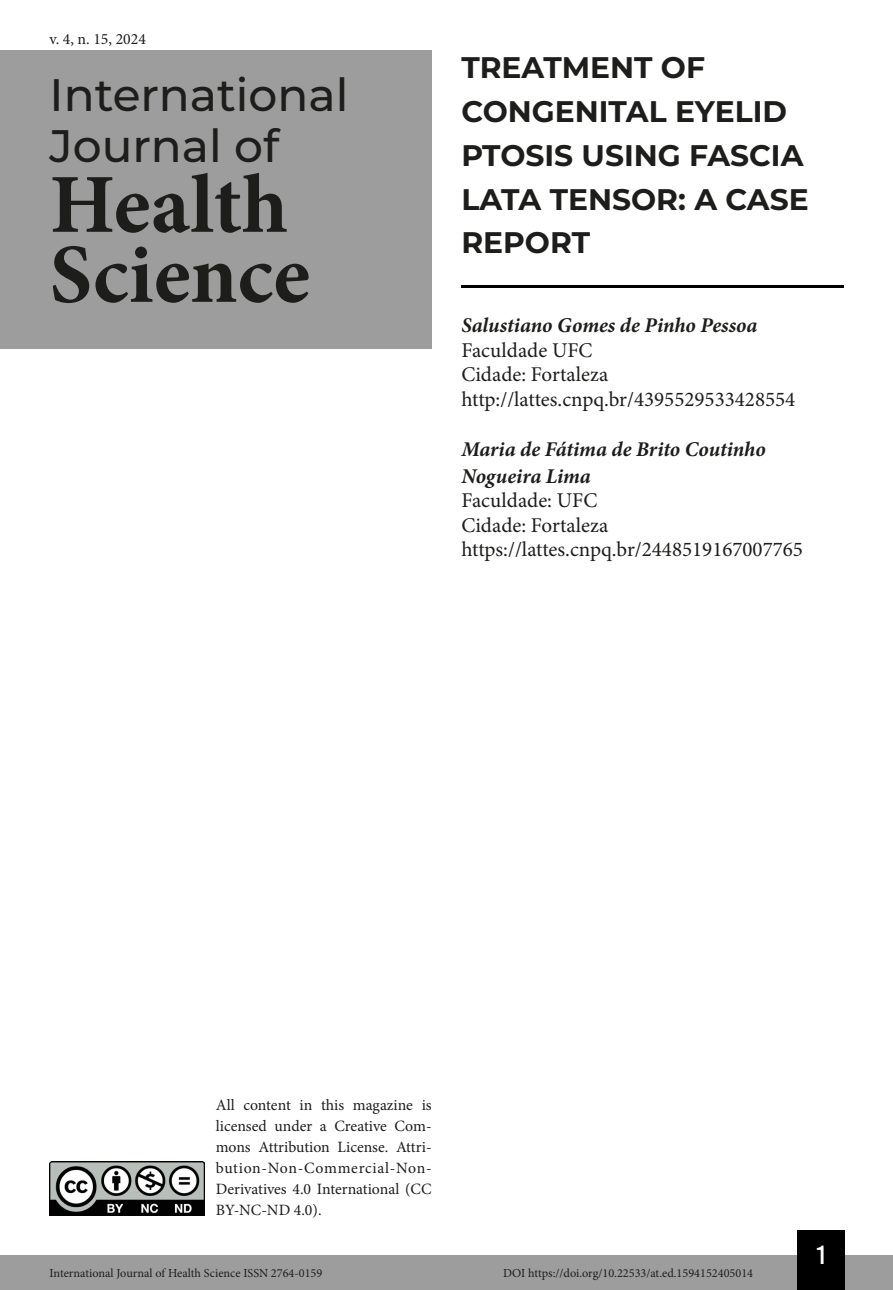
<style>
.page{position:relative;width:893px;height:1290px;background:#fff}
.page>*{position:absolute;margin:0;border:0;box-sizing:border-box;transform-origin:0 0}
.t1{font:700 84px/70px "Minion Pro";color:#1d1d1b}
.t2{font:500 45.5px/50.8px "Montserrat";color:#1d1d1b}
.Título_Artigo{font:700 29.75px/43.8px "Montserrat";color:#1d1d1b}
.t3{font:26.25px "Bebas Kai";color:#fff}
.Infos_autor{font:21px "Minion Pro";color:#1d1d1b}
.Autor{font:italic 700 21px/26.2px "Minion Pro";letter-spacing:-.005em;color:#1d1d1b}
.t4{font:15.75px/21px "Minion Pro";color:#1d1d1b;text-align:justify}
.t5{font:12.25px "Minion Pro";color:#1d1d1b}
</style>
<div class="page">
<div style="left:0;top:1255px;width:893px;height:35px;background:#9d9d9d"></div>
<div style="left:797px;top:1230px;width:48px;height:60px;background:#000"></div>
<img style="left:50px;top:1161px;width:154px;height:54px">
<div style="left:0;top:50px;width:432px;height:298px;background:#9d9d9d"></div>
<hr style="left:461px;top:285px;width:382px;height:3px;background:#000">
<p class="t4" style="left:50px;top:28px;width:98px">v. 4, n. 15, 2024</p>
<h2 class="t2" style="left:50px;top:68px;width:300px">International<br>Journal of</h2>
<h1 class="t1" style="left:50px;top:169px;width:262px">Health<br>Science</h1>
<p class="Título_Artigo" style="left:461px;top:44px;width:349px">TREATMENT OF<br>CONGENITAL EYELID<br>PTOSIS USING FASCIA<br>LATA TENSOR: A CASE<br>REPORT</p>
<p class="Autor" style="left:461px;top:312px;width:298px">Salustiano Gomes de Pinho Pessoa</p>
<p class="Infos_autor" style="left:461px;top:336px;width:133px">Faculdade UFC</p>
<p class="Infos_autor" style="left:461px;top:360px;width:148px">Cidade: Fortaleza</p>
<p class="Infos_autor" style="left:461px;top:385px;width:335px">http://lattes.cnpq.br/4395529533428554</p>
<p class="Autor" style="left:461px;top:436px;width:306px">Maria de Fátima de Brito Coutinho<br>Nogueira Lima</p>
<p class="Infos_autor" style="left:461px;top:486px;width:137px">Faculdade: UFC</p>
<p class="Infos_autor" style="left:461px;top:511px;width:148px">Cidade: Fortaleza</p>
<p class="Infos_autor" style="left:461px;top:535px;width:343px">https://lattes.cnpq.br/2448519167007765</p>
<p class="t4" style="left:216px;top:1095px;width:217px">All content in this magazine is licensed under a Creative Com&shy;mons Attribution License. Attri&shy;bution-Non-Commercial-Non-Derivatives 4.0 International (CC BY-NC-ND 4.0).</p>
<p class="t5" style="left:50px;top:1265px;width:274px">International Journal of Health Science ISSN 2764-0159</p>
<p class="t5" style="left:503px;top:1265px;width:252px">DOI https://doi.org/10.22533/at.ed.1594152405014</p>
<h3 class="t3" style="left:817px;top:1241px;width:10px">1</h3>
</div>
